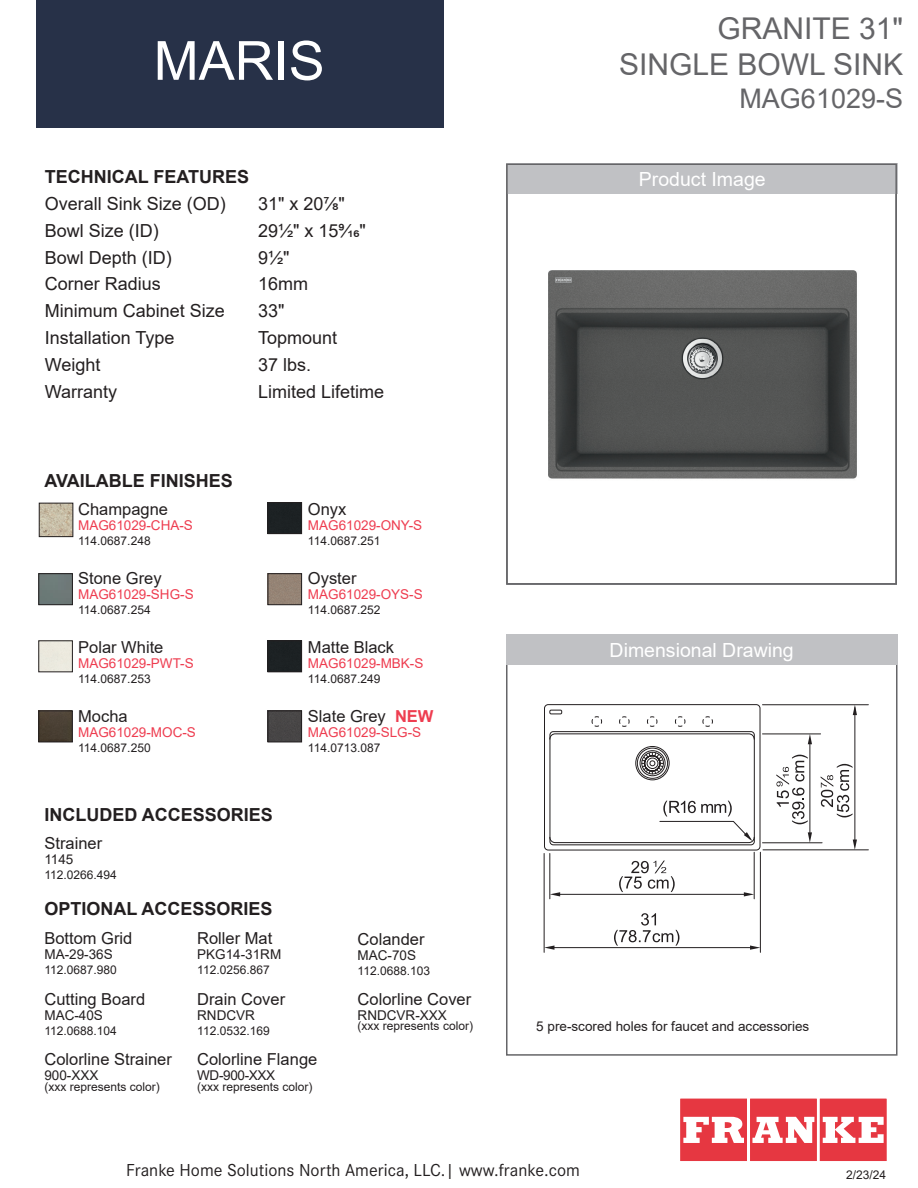
<style>
.page{position:relative;width:918px;height:1188px;background:#fff}
.page>*{position:absolute;margin:0;border:0;box-sizing:border-box;transform-origin:0 0}
.t1{font:54px "Arial";color:#fff}
.t2{font:30px "Arial";color:#656568}
.t3{font:27px "Arial";color:#656568}
.t4{font:19.5px "Arial";color:#fff}
.t5{font:18px "Arial";color:#231f20}
.t6{font:700 18px "Arial";color:#231f20}
.t7{font:18px "Corporate S";color:#231f20}
.t8{font:16.5px "Arial";color:#231f20}
.t9{font:13.5px "Arial";color:#ee3d50}
.t10{font:13.5px "Arial";color:#231f20}
.t11{font:12px "Arial";color:#231f20}
.s1{font-weight:700;color:#ee3d50}
</style>
<div class="page">
<img style="left:270px;top:642px;width:30px;height:28px">
<div style="left:268px;top:640px;width:34px;height:32px;border:1px solid #231f20"></div>
<img style="left:270px;top:575px;width:30px;height:28px">
<div style="left:268px;top:573px;width:34px;height:32px;border:1px solid #231f20"></div>
<img style="left:41px;top:505px;width:30px;height:30px">
<div style="left:39px;top:503px;width:34px;height:34px;border:1px solid #231f20"></div>
<img style="left:40px;top:713px;width:31px;height:27px">
<div style="left:38px;top:711px;width:35px;height:31px;border:1px solid #231f20"></div>
<div style="left:38px;top:640px;width:35px;height:32px;border:1px solid #231f20"></div>
<img style="left:40px;top:575px;width:31px;height:28px">
<div style="left:38px;top:573px;width:35px;height:32px;border:1px solid #231f20"></div>
<img style="left:270px;top:504px;width:30px;height:28px">
<div style="left:268px;top:502px;width:34px;height:32px;border:1px solid #231f20"></div>
<div style="left:37px;top:0;width:407px;height:127px;background:#273148"></div>
<img style="left:270px;top:713px;width:30px;height:27px">
<div style="left:268px;top:711px;width:34px;height:31px;border:1px solid #231f20"></div>
<div style="left:506px;top:634px;width:392px;height:422px;border:2px solid #656568"></div>
<div style="left:506px;top:634px;width:392px;height:31px;background:#c0c1c4"></div>
<svg style="left:680px;top:1099px;width:206px;height:62px"></svg>
<div style="left:507px;top:164px;width:391px;height:30px;background:#c0c1c4"></div>
<div style="left:506px;top:164px;width:391px;height:421px;border:2px solid #656568"></div>
<img style="left:548px;top:270px;width:309px;height:209px">
<hr style="left:760px;top:852px;width:1px;height:100px;background:#231f20">
<hr style="left:544px;top:853px;width:1px;height:99px;background:#231f20">
<hr style="left:762px;top:704px;width:106px;height:1px;background:#231f20">
<hr style="left:763px;top:850px;width:105px;height:1px;background:#231f20">
<hr style="left:762px;top:843px;width:60px;height:1px;background:#231f20">
<hr style="left:762px;top:734px;width:59px;height:1px;background:#231f20">
<hr style="left:810px;top:740px;width:1px;height:97px;background:#231f20">
<hr style="left:855px;top:708px;width:1px;height:136px;background:#231f20">
<hr style="left:754px;top:852px;width:1px;height:47px;background:#231f20">
<hr style="left:550px;top:853px;width:1px;height:46px;background:#231f20">
<hr style="left:556px;top:894px;width:192px;height:1px;background:#231f20">
<hr style="left:550px;top:947px;width:204px;height:1px;background:#231f20">
<svg style="left:744px;top:892px;width:10px;height:4px"></svg>
<svg style="left:550px;top:892px;width:10px;height:4px"></svg>
<svg style="left:750px;top:945px;width:10px;height:5px"></svg>
<svg style="left:544px;top:945px;width:10px;height:5px"></svg>
<svg style="left:808px;top:734px;width:4px;height:10px"></svg>
<svg style="left:808px;top:832px;width:4px;height:11px"></svg>
<svg style="left:853px;top:705px;width:4px;height:10px"></svg>
<svg style="left:853px;top:840px;width:4px;height:10px"></svg>
<svg style="left:776px;top:755px;width:32px;height:69px"></svg>
<svg style="left:821px;top:764px;width:32px;height:53px"></svg>
<svg style="left:619px;top:861px;width:56px;height:31px"></svg>
<svg style="left:614px;top:913px;width:65px;height:33px"></svg>
<svg style="left:544px;top:704px;width:217px;height:147px"></svg>
<p class="t1" style="left:154px;top:24px;width:173px">MARIS</p>
<p class="t6" style="left:45px;top:164px;width:206px">TECHNICAL FEATURES</p>
<p class="t5" style="left:45px;top:191px;width:183px">Overall Sink Size (OD)</p>
<p class="t5" style="left:258px;top:191px;width:88px">31" x 207/8"</p>
<p class="t5" style="left:45px;top:218px;width:116px">Bowl Size (ID)</p>
<p class="t5" style="left:258px;top:218px;width:109px">291/2" x 159/16"</p>
<p class="t5" style="left:45px;top:245px;width:129px">Bowl Depth (ID)</p>
<p class="t5" style="left:258px;top:245px;width:33px">91/2"</p>
<p class="t5" style="left:45px;top:271px;width:118px">Corner Radius</p>
<p class="t5" style="left:258px;top:271px;width:52px">16mm</p>
<p class="t5" style="left:45px;top:298px;width:182px">Minimum Cabinet Size</p>
<p class="t5" style="left:258px;top:298px;width:28px">33"</p>
<p class="t5" style="left:45px;top:325px;width:131px">Installation Type</p>
<p class="t5" style="left:258px;top:325px;width:81px">Topmount</p>
<p class="t5" style="left:45px;top:352px;width:57px">Weight</p>
<p class="t5" style="left:258px;top:352px;width:55px">37 lbs.</p>
<p class="t5" style="left:45px;top:379px;width:74px">Warranty</p>
<p class="t5" style="left:258px;top:379px;width:128px">Limited Lifetime</p>
<p class="t6" style="left:44px;top:468px;width:190px">AVAILABLE FINISHES</p>
<p class="t8" style="left:78px;top:498px;width:91px">Champagne</p>
<p class="t9" style="left:78px;top:516px;width:116px">MAG61029-CHA-S</p>
<p class="t11" style="left:78px;top:533px;width:74px">114.0687.248</p>
<p class="t8" style="left:78px;top:567px;width:85px">Stone Grey</p>
<p class="t9" style="left:78px;top:585px;width:117px">MAG61029-SHG-S</p>
<p class="t11" style="left:78px;top:602px;width:74px">114.0687.254</p>
<p class="t8" style="left:78px;top:636px;width:87px">Polar White</p>
<p class="t9" style="left:78px;top:654px;width:117px">MAG61029-PWT-S</p>
<p class="t11" style="left:78px;top:671px;width:74px">114.0687.253</p>
<p class="t8" style="left:78px;top:705px;width:51px">Mocha</p>
<p class="t9" style="left:78px;top:723px;width:119px">MAG61029-MOC-S</p>
<p class="t11" style="left:78px;top:740px;width:74px">114.0687.250</p>
<p class="t6" style="left:44px;top:802px;width:230px">INCLUDED ACCESSORIES</p>
<p class="t8" style="left:44px;top:832px;width:59px">Strainer</p>
<p class="t10" style="left:44px;top:850px;width:31px">1145</p>
<p class="t11" style="left:44px;top:867px;width:74px">112.0266.494</p>
<p class="t6" style="left:44px;top:896px;width:230px">OPTIONAL ACCESSORIES</p>
<p class="t8" style="left:44px;top:927px;width:90px">Bottom Grid</p>
<p class="t10" style="left:44px;top:945px;width:70px">MA-29-36S</p>
<p class="t11" style="left:44px;top:961px;width:74px">112.0687.980</p>
<p class="t8" style="left:197px;top:927px;width:77px">Roller Mat</p>
<p class="t10" style="left:197px;top:945px;width:86px">PKG14-31RM</p>
<p class="t11" style="left:197px;top:961px;width:74px">112.0256.867</p>
<p class="t8" style="left:44px;top:987px;width:102px">Cutting Board</p>
<p class="t10" style="left:44px;top:1006px;width:60px">MAC-40S</p>
<p class="t11" style="left:44px;top:1022px;width:74px">112.0688.104</p>
<p class="t8" style="left:197px;top:987px;width:90px">Drain Cover</p>
<p class="t10" style="left:197px;top:1006px;width:59px">RNDCVR</p>
<p class="t11" style="left:197px;top:1022px;width:74px">112.0532.169</p>
<p class="t8" style="left:308px;top:498px;width:40px">Onyx</p>
<p class="t9" style="left:308px;top:516px;width:116px">MAG61029-ONY-S</p>
<p class="t11" style="left:308px;top:533px;width:74px">114.0687.251</p>
<p class="t8" style="left:308px;top:567px;width:50px">Oyster</p>
<p class="t9" style="left:308px;top:585px;width:116px">MAG61029-OYS-S</p>
<p class="t11" style="left:308px;top:602px;width:74px">114.0687.252</p>
<p class="t8" style="left:308px;top:636px;width:88px">Matte Black</p>
<p class="t9" style="left:308px;top:654px;width:117px">MAG61029-MBK-S</p>
<p class="t11" style="left:308px;top:671px;width:74px">114.0687.249</p>
<p class="t8" style="left:308px;top:705px;width:127px">Slate Grey <span class="s1">NEW</span></p>
<p class="t9" style="left:308px;top:723px;width:115px">MAG61029-SLG-S</p>
<p class="t11" style="left:308px;top:740px;width:74px">114.0713.087</p>
<p class="t8" style="left:358px;top:928px;width:68px">Colander</p>
<p class="t10" style="left:358px;top:946px;width:60px">MAC-70S</p>
<p class="t11" style="left:358px;top:962px;width:74px">112.0688.103</p>
<p class="t8" style="left:358px;top:987px;width:115px">Colorline Cover</p>
<p class="t10" style="left:358px;top:1006px;width:91px">RNDCVR-XXX</p>
<p class="t11" style="left:358px;top:1018px;width:117px">(xxx represents color)</p>
<p class="t8" style="left:44px;top:1048px;width:129px">Colorline Strainer</p>
<p class="t10" style="left:44px;top:1066px;width:56px">900-XXX</p>
<p class="t11" style="left:44px;top:1078px;width:117px">(xxx represents color)</p>
<p class="t8" style="left:197px;top:1048px;width:122px">Colorline Flange</p>
<p class="t10" style="left:197px;top:1066px;width:79px">WD-900-XXX</p>
<p class="t11" style="left:197px;top:1078px;width:117px">(xxx represents color)</p>
<p class="t2" style="left:717px;top:8px;width:187px">GRANITE 31"</p>
<p class="t2" style="left:619px;top:44px;width:285px">SINGLE BOWL SINK</p>
<p class="t3" style="left:739px;top:80px;width:165px">MAG61029-S</p>
<p class="t4" style="left:639px;top:166px;width:128px">Product Image</p>
<p class="t4" style="left:610px;top:637px;width:186px">Dimensional Drawing</p>
<p class="t10" style="left:536px;top:1017px;width:275px">5 pre-scored holes for faucet and accessories</p>
<p class="t7" style="left:126px;top:1157px;width:455px">Franke Home Solutions North America, LLC.| www.franke.com</p>
<p class="t11" style="left:846px;top:1166px;width:42px">2/23/24</p>
</div>
